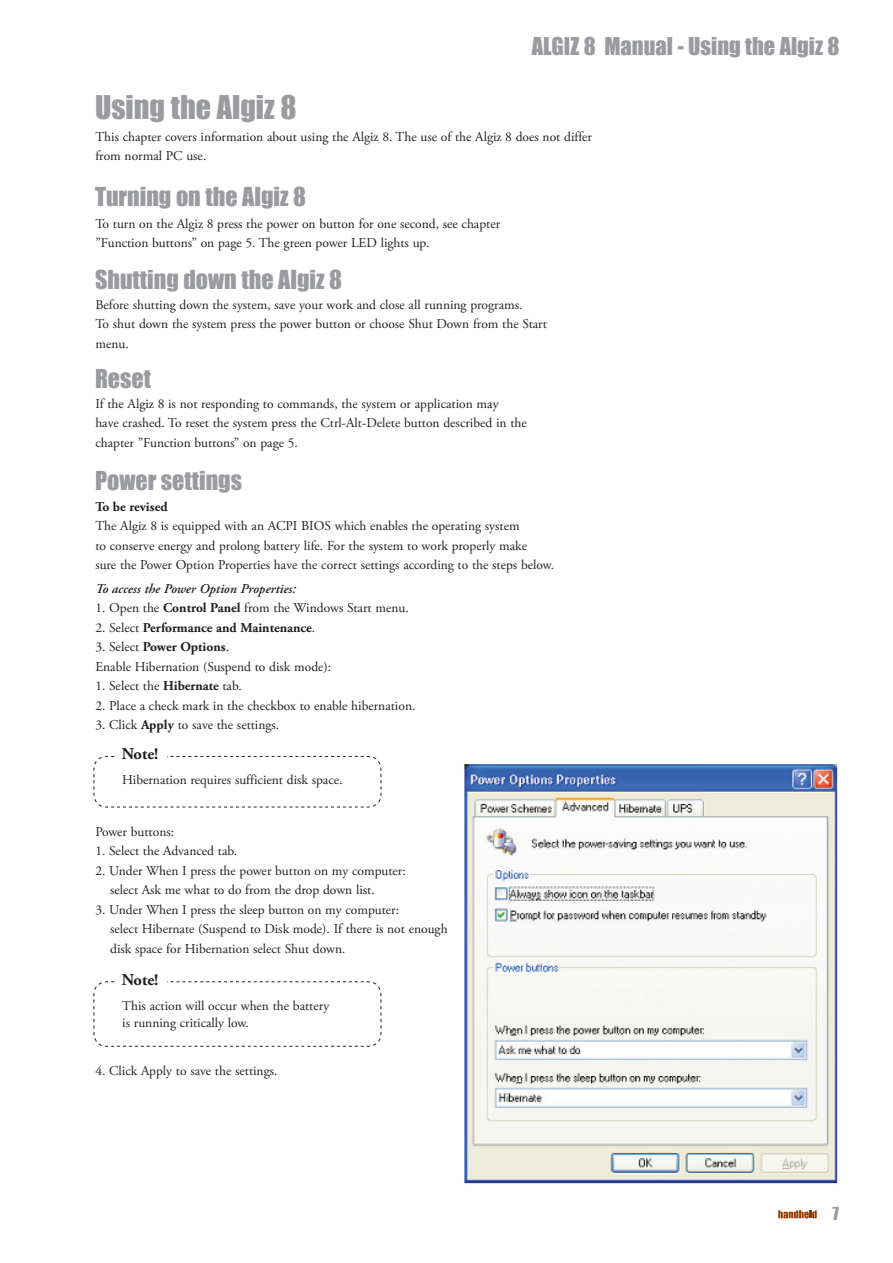
<style>
.page{position:relative;width:893px;height:1263px;background:#fff}
.page>*{position:absolute;margin:0;border:0;box-sizing:border-box;transform-origin:0 0}
.t1{font:30px "Impact";color:#999b9e}
.t2{font:24px "Impact";color:#999b9e}
.t3{font:22.5px "Impact";color:#999b9e}
.t4{font:700 16.5px "Adobe Garamond Pro";color:#231f20}
.t5{font:16.5px "Impact";color:#999b9e}
.t6{font:13.5px/19.5px "Adobe Garamond Pro";color:#231f20}
.t7{font:700 13.5px "Adobe Garamond Pro";color:#231f20}
.t8{font:italic 600 13.5px "Adobe Garamond Pro";color:#231f20}
.s1{font-weight:700}
.s2{font-weight:400}
</style>
<div class="page">
<svg style="left:778px;top:1210px;width:39px;height:8px"></svg>
<svg style="left:93px;top:756px;width:289px;height:52px"></svg>
<svg style="left:93px;top:981px;width:289px;height:66px"></svg>
<div style="left:116px;top:743px;width:50px;height:28px;background:#fff"></div>
<div style="left:116px;top:969px;width:50px;height:29px;background:#fff"></div>
<img style="left:464px;top:764px;width:374px;height:420px">
<h1 class="t1" style="left:95px;top:89px;width:203px">Using the Algiz 8</h1>
<h3 class="t3" style="left:532px;top:32px;width:309px">ALGIZ 8 Manual - Using the Algiz 8</h3>
<p class="t6" style="left:95px;top:128px;width:498px">This chapter covers information about using the Algiz 8. The use of the Algiz 8 does not differ from normal PC use.</p>
<h2 class="t2" style="left:95px;top:182px;width:212px">Turning on the Algiz 8</h2>
<p class="t6" style="left:95px;top:215px;width:406px">To turn on the Algiz 8 press the power on button for one second, see chapter ”Function buttons” on page 5. The green power LED lights up.</p>
<h2 class="t2" style="left:95px;top:264px;width:248px">Shutting down the Algiz 8</h2>
<p class="t6" style="left:95px;top:296px;width:453px">Before shutting down the system, save your work and close all running programs.<br>To shut down the system press the power button or choose Shut Down from the Start menu.</p>
<h2 class="t2" style="left:95px;top:363px;width:58px">Reset</h2>
<p class="t6" style="left:95px;top:395px;width:433px">If the Algiz 8 is not responding to commands, the system or application may<br>have crashed. To reset the system press the Ctrl-Alt-Delete button described in the chapter ”Function buttons” on page 5.</p>
<h2 class="t2" style="left:95px;top:466px;width:148px">Power settings</h2>
<p class="t7" style="left:95px;top:501px;width:74px">To be revised</p>
<p class="t6" style="left:95px;top:517px;width:460px">The Algiz 8 is equipped with an ACPI BIOS which enables the operating system<br>to conserve energy and prolong battery life. For the system to work properly make<br>sure the Power Option Properties have the correct settings according to the steps below.</p>
<p class="t8" style="left:95px;top:583px;width:202px">To access the Power Option Properties:</p>
<p class="t6" style="left:95px;top:599px;width:315px">1. Open the <span class="s1">Control Panel</span> from the Windows Start menu.</p>
<p class="t7" style="left:95px;top:622px;width:221px"><span class="s2">2. Select</span> Performance and Maintenance<span class="s2">.</span></p>
<p class="t6" style="left:95px;top:638px;width:237px">3. Select <span class="s1">Power Options</span>.<br>Enable Hibernation (Suspend to disk mode):</p>
<p class="t6" style="left:95px;top:677px;width:148px">1. Select the <span class="s1">Hibernate</span> tab.</p>
<p class="t6" style="left:95px;top:697px;width:322px">2. Place a check mark in the checkbox to enable hibernation.</p>
<p class="t6" style="left:95px;top:716px;width:185px">3. Click <span class="s1">Apply</span> to save the settings.</p>
<p class="t4" style="left:122px;top:747px;width:38px">Note!</p>
<p class="t6" style="left:122px;top:771px;width:222px">Hibernation requires sufficient disk space.</p>
<p class="t6" style="left:95px;top:823px;width:80px">Power buttons:</p>
<p class="t6" style="left:95px;top:842px;width:143px">1. Select the Advanced tab.</p>
<p class="t6" style="left:110px;top:862px;width:297px;text-indent:-15px">2. Under When I press the power button on my computer: select Ask me what to do from the drop down list.</p>
<p class="t6" style="left:110px;top:901px;width:339px;text-indent:-15px">3. Under When I press the sleep button on my computer:<br>select Hibernate (Suspend to Disk mode). If there is not enough disk space for Hibernation select Shut down.</p>
<p class="t4" style="left:122px;top:973px;width:38px">Note!</p>
<p class="t6" style="left:122px;top:999px;width:209px;line-height:16.5px">This action will occur when the battery is running critically low.</p>
<p class="t6" style="left:95px;top:1062px;width:184px">4. Click Apply to save the settings.</p>
<p class="t5" style="left:832px;top:1204px;width:8px">7</p>
</div>
